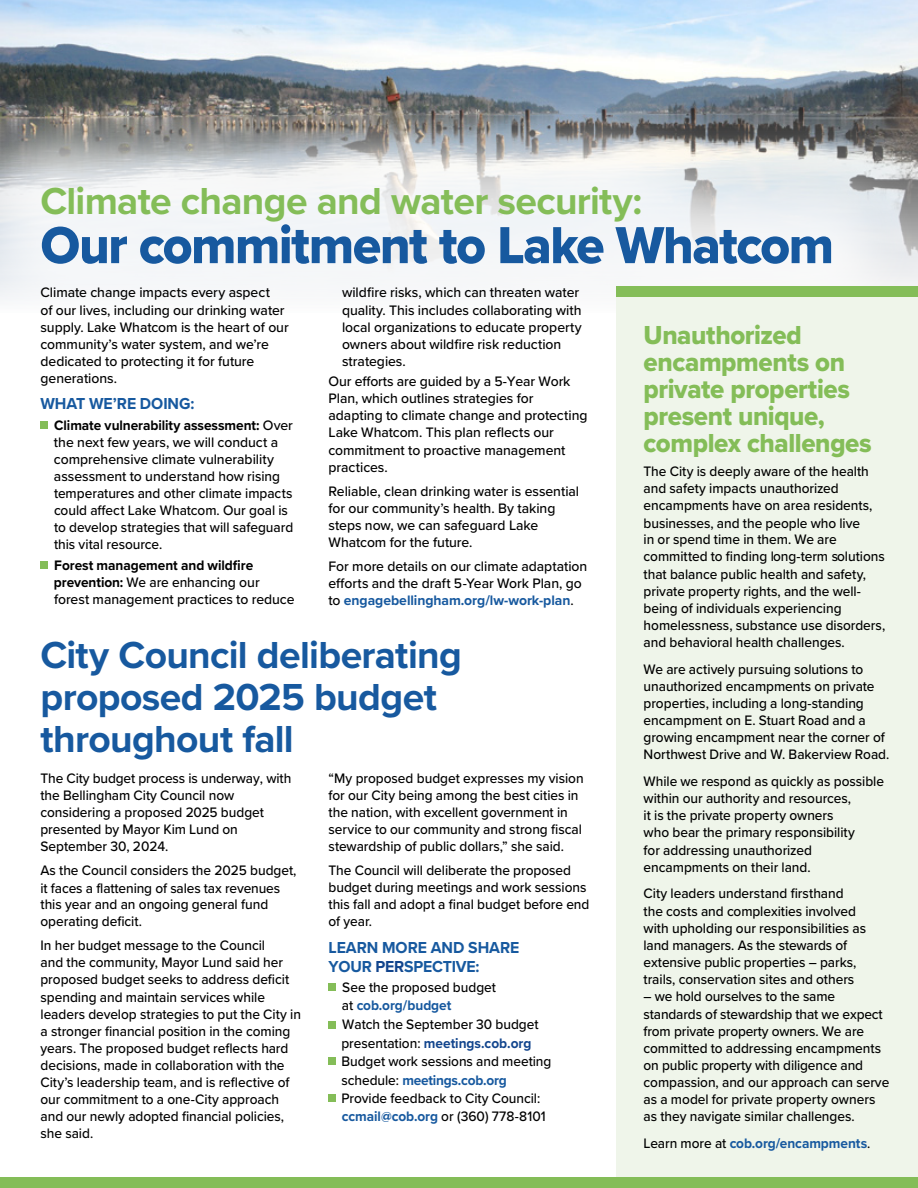
<style>
.page{position:relative;width:918px;height:1188px;background:#fff}
.page>*{position:absolute;margin:0;border:0;box-sizing:border-box;transform-origin:0 0}
.t1{font:54px "Proxima Nova Extrabld";letter-spacing:-.03em;color:#17599f;scale:.96 1}
.t2{font:700 39px/42px "Proxima Nova";letter-spacing:-.015em;color:#17599f}
.t3{font:700 39px "Proxima Nova";letter-spacing:-.02em;color:#84bd58}
.t4{font:27px/27px "Proxima Nova Extrabld";letter-spacing:-.015em;color:#84bd58;scale:.96 1}
.t5{font:700 16.5px/19.5px "Proxima Nova";letter-spacing:-.005em;color:#17599f;scale:.96 1}
.t6{font:500 14.25px/17.1px "Proxima Nova";letter-spacing:-.005em;color:#000;scale:.96 1}
.t7{font:500 14.25px/17.1px "Proxima Nova";letter-spacing:-.005em;color:#000}
.t8{font:700 14.25px "Proxima Nova";letter-spacing:-.005em;color:#17599f;scale:.96 1}
.s1{font-weight:700}
.s2{font-weight:700;color:#17599f}
.s3{color:#12458d}
.s4{font-weight:700;color:#12458d}
.s5{font-weight:500;color:#000}
</style>
<div class="page">
<img style="left:0;top:0;width:918px;height:97px">
<div style="left:0;top:97px;width:918px;height:257px;background:#fff;opacity:.75"></div>
<div style="left:616px;top:293px;width:302px;height:895px;background:#eff5ea"></div>
<div style="left:0;top:1177px;width:918px;height:11px;background:#84bd58"></div>
<div style="left:328px;top:984px;width:8px;height:7px;background:#84bd58"></div>
<div style="left:328px;top:1021px;width:8px;height:7px;background:#84bd58"></div>
<div style="left:328px;top:1057px;width:8px;height:7px;background:#84bd58"></div>
<div style="left:328px;top:1095px;width:8px;height:7px;background:#84bd58"></div>
<div style="left:40px;top:421px;width:8px;height:7px;background:#84bd58"></div>
<div style="left:40px;top:561px;width:8px;height:7px;background:#84bd58"></div>
<div style="left:616px;top:286px;width:302px;height:11px;background:#84bd58"></div>
<h2 class="t3" style="left:40px;top:172px;width:603px">Climate change and water security:</h2>
<h1 class="t1" style="left:40px;top:205px;width:828px">Our commitment to Lake Whatcom</h1>
<p class="t7" style="left:40px;top:284px;width:250px">Climate change impacts every aspect<br>of our lives, including our drinking water supply. Lake Whatcom is the heart of our community’s water system, and we’re dedicated to protecting it for future generations.</p>
<p class="t5" style="left:40px;top:394px;width:162px">WHAT WE’RE DOING:</p>
<p class="t7" style="left:54px;top:416px;width:241px"><span class="s1">Climate vulnerability assessment:</span> Over the next few years, we will conduct a comprehensive climate vulnerability assessment to understand how rising temperatures and other climate impacts could affect Lake Whatcom. Our goal is to develop strategies that will safeguard this vital resource.</p>
<p class="t6" style="left:54px;top:556px;width:252px"><span class="s1">Forest management and wildfire prevention:</span> We are enhancing our forest management practices to reduce</p>
<p class="t7" style="left:342px;top:284px;width:241px">wildfire risks, which can threaten water quality. This includes collaborating with local organizations to educate property owners about wildfire risk reduction strategies.</p>
<p class="t7" style="left:328px;top:372px;width:261px">Our efforts are guided by a 5-Year Work Plan, which outlines strategies for adapting to climate change and protecting Lake Whatcom. This plan reflects our commitment to proactive management practices.</p>
<p class="t7" style="left:328px;top:482px;width:252px">Reliable, clean drinking water is essential for our community’s health. By taking steps now, we can safeguard Lake Whatcom for the future.</p>
<p class="t7" style="left:328px;top:557px;width:260px">For more details on our climate adaptation efforts and the draft 5-Year Work Plan, go to <span class="s2">engagebellingham.org/lw-work-plan</span>.</p>
<h2 class="t2" style="left:40px;top:633px;width:423px">City Council deliberating proposed 2025 budget throughout fall</h2>
<p class="t6" style="left:40px;top:769px;width:263px">The City budget process is underway, with the Bellingham City Council now considering a proposed 2025 budget presented by Mayor Kim Lund on<br>September 30, 2024.</p>
<p class="t6" style="left:41px;top:861px;width:268px">As the Council considers the 2025 budget, it faces a flattening of sales tax revenues this year and an ongoing general fund operating deficit.</p>
<p class="t6" style="left:41px;top:936px;width:273px">In her budget message to the Council<br>and the community, Mayor Lund said her proposed budget seeks to address deficit spending and maintain services while leaders develop strategies to put the City in a stronger financial position in the coming years. The proposed budget reflects hard decisions, made in collaboration with the City’s leadership team, and is reflective of our commitment to a one-City approach and our newly adopted financial policies, she said.</p>
<p class="t6" style="left:329px;top:769px;width:267px">“My proposed budget expresses my vision for our City being among the best cities in the nation, with excellent government in service to our community and strong fiscal stewardship of public dollars,” she said.</p>
<p class="t6" style="left:329px;top:861px;width:273px">The Council will deliberate the proposed budget during meetings and work sessions this fall and adopt a final budget before end of year.</p>
<p class="t5" style="left:329px;top:937px;width:200px">LEARN MORE AND SHARE<br>YOUR <span class="s3">PER</span>SPECTIVE:</p>
<p class="t6" style="left:341px;top:977px;width:220px;line-height:18.5px">See the proposed budget<br>at <span class="s2">cob.org/budget<br></span>Watch the September 30 budget presentation: <span class="s4">meetings.cob.org<br></span>Budget work sessions and meeting schedule: <span class="s2">meetings.cob.org<br></span>Provide feedback to City Council: <span class="s2">ccmail@cob.org</span> or (360) 778-8101</p>
<h3 class="t4" style="left:644px;top:321px;width:239px">Unauthorized encampments on private properties present unique, complex challenges</h3>
<p class="t6" style="left:644px;top:462px;width:253px">The City is deeply aware of the health and safety impacts unauthorized encampments have on area residents, businesses, and the people who live<br>in or spend time in them. We are committed to finding long-term solutions that balance public health and safety, private property rights, and the well&shy;being of individuals experiencing homelessness, substance use disorders, and behavioral health challenges.</p>
<p class="t6" style="left:644px;top:660px;width:258px">We are actively pursuing solutions to unauthorized encampments on private properties, including a long-standing encampment on E. Stuart Road and a growing encampment near the corner of Northwest Drive and W. Bakerview Road.</p>
<p class="t6" style="left:644px;top:772px;width:252px">While we respond as quickly as possible within our authority and resources,<br>it is the private property owners<br>who bear the primary responsibility<br>for addressing unauthorized encampments on their land.</p>
<p class="t6" style="left:644px;top:885px;width:233px">City leaders understand firsthand the costs and complexities involved with upholding our responsibilities as land managers. As the stewards of extensive public properties – parks, trails, conservation sites and others</p>
<p class="t6" style="left:644px;top:988px;width:258px">– we hold ourselves to the same standards of stewardship that we expect from private property owners. We are committed to addressing encampments on public property with diligence and compassion, and our approach can serve as a model for private property owners as they navigate similar challenges.</p>
<p class="t8" style="left:644px;top:1132px;width:238px"><span class="s5">Learn more at</span> cob.org/encampments<span class="s5">.</span></p>
</div>
